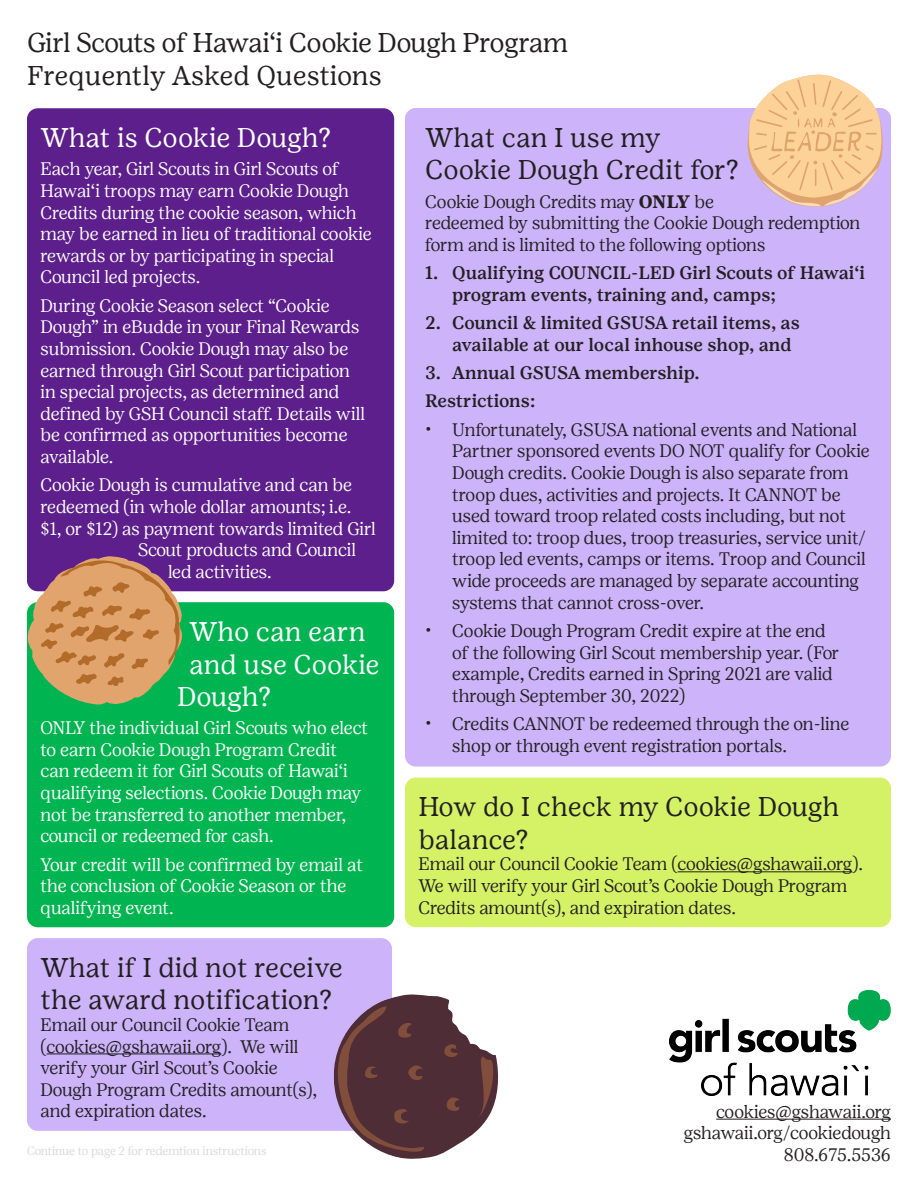
<style>
.page{position:relative;width:918px;height:1188px;background:#fff}
.page>*{position:absolute;margin:0;border:0;box-sizing:border-box;transform-origin:0 0}
.t1{font:27px/32.4px "Girl Scout Text";letter-spacing:-.01em;color:#231f20}
.t2{font:27px "Girl Scout Text";color:#fff}
.t3{font:27px "Girl Scout Text";letter-spacing:-.035em;color:#231f20}
.t4{font:300 18px/21.6px "Girl Scout Display";color:#231f20}
.t5{font:300 18px/21.6px "Girl Scout Display";color:#fff}
.t6{font:500 18px/21.6px "Girl Scout Text";color:#231f20}
.t7{font:300 12px "Girl Scout Display";letter-spacing:-.01em;color:#d9d9d9}
.s1{font-family:"Girl Scout Display";font-weight:300}
.s2{font-family:"Girl Scout Text";font-weight:700}
</style>
<div class="page">
<div style="left:405px;top:108px;width:486px;height:659px;background:#ccb3fa;border-radius:11px"></div>
<hr style="left:716px;top:1119px;width:175px;height:1px;background:#231f20">
<div style="left:27px;top:108px;width:367px;height:483px;background:#5c1f8b;border-radius:11px"></div>
<svg style="left:747px;top:74px;width:136px;height:133px"></svg>
<div style="left:27px;top:602px;width:367px;height:325px;background:#00b451;border-radius:11px"></div>
<img style="left:669px;top:990px;width:222px;height:106px">
<div style="left:27px;top:938px;width:365px;height:193px;background:#ccb3fa;border-radius:11px"></div>
<hr style="left:47px;top:1053px;width:174px;height:1px;background:#231f20">
<div style="left:405px;top:778px;width:486px;height:149px;background:#d5f267;border-radius:11px"></div>
<hr style="left:678px;top:871px;width:174px;height:1px;background:#231f20">
<svg style="left:27px;top:556px;width:157px;height:149px"></svg>
<svg style="left:334px;top:994px;width:164px;height:165px"></svg>
<p class="t3" style="left:27px;top:27px;width:543px">Girl Scouts of Hawai<span class="s1">‘</span>i Cookie Dough Program</p>
<p class="t1" style="left:27px;top:59px;width:356px">Frequently Asked Questions</p>
<p class="t2" style="left:40px;top:121px;width:292px">What is Cookie Dough?</p>
<p class="t5" style="left:40px;top:158px;width:333px">Each year, Girl Scouts in Girl Scouts of Hawai‘i troops may earn Cookie Dough Credits during the cookie season, which may be earned in lieu of traditional cookie rewards or by participating in special Council led projects.</p>
<p class="t5" style="left:40px;top:294px;width:326px">During Cookie Season select “Cookie Dough” in eBudde in your Final Rewards submission. Cookie Dough may also be earned through Girl Scout participation in special projects, as determined and defined by GSH Council staff. Details will be confirmed as opportunities become available.</p>
<p class="t5" style="left:40px;top:474px;width:313px">Cookie Dough is cumulative and can be</p>
<p class="t5" style="left:40px;top:496px;width:312px">redeemed (in whole dollar amounts; i.e.</p>
<p class="t5" style="left:40px;top:517px;width:337px">$1, or $12) as payment towards limited Girl</p>
<p class="t5" style="left:138px;top:539px;width:220px">Scout products and Council</p>
<p class="t5" style="left:168px;top:560px;width:105px">led activities.</p>
<p class="t2" style="left:189px;top:615px;width:178px">Who can earn</p>
<p class="t2" style="left:189px;top:648px;width:192px">and use Cookie</p>
<p class="t2" style="left:177px;top:680px;width:96px">Dough?</p>
<p class="t5" style="left:40px;top:717px;width:329px">ONLY the individual Girl Scouts who elect to earn Cookie Dough Program Credit can redeem it for Girl Scouts of Hawai‘i qualifying selections. Cookie Dough may not be transferred to another member, council or redeemed for cash.</p>
<p class="t5" style="left:40px;top:853px;width:324px">Your credit will be confirmed by email at the conclusion of Cookie Season or the qualifying event.</p>
<p class="t1" style="left:40px;top:951px;width:304px">What if I did not receive the award notification?</p>
<p class="t4" style="left:40px;top:1014px;width:278px">Email our Council Cookie Team (cookies@gshawaii.org). We will verify your Girl Scout’s Cookie<br>Dough Program Credits amount(s), and expiration dates.</p>
<p class="t7" style="left:27px;top:1144px;width:241px">Continue to page 2 for redemtion instructions</p>
<p class="t1" style="left:425px;top:121px;width:315px">What can I use my<br>Cookie Dough Credit for?</p>
<p class="t4" style="left:425px;top:190px;width:437px">Cookie Dough Credits may <span class="s2">ONLY</span> be<br>redeemed by submitting the Cookie Dough redemption form and is limited to the following options</p>
<p class="t6" style="left:452px;top:262px;width:414px;text-indent:-27px">1. Qualifying COUNCIL-LED Girl Scouts of Hawai‘i program events, training and, camps;</p>
<p class="t6" style="left:452px;top:312px;width:349px;text-indent:-27px">2. Council &amp; limited GSUSA retail items, as available at our local inhouse shop, and</p>
<p class="t6" style="left:425px;top:362px;width:276px">3. Annual GSUSA membership.</p>
<p class="t6" style="left:425px;top:390px;width:112px">Restrictions:</p>
<p class="t4" style="left:452px;top:418px;width:419px;text-indent:-27px">• Unfortunately, GSUSA national events and National Partner sponsored events DO NOT qualify for Cookie Dough credits. Cookie Dough is also separate from troop dues, activities and projects. It CANNOT be used toward troop related costs including, but not limited to: troop dues, troop treasuries, service unit/ troop led events, camps or items. Troop and Council wide proceeds are managed by separate accounting systems that cannot cross-over.</p>
<p class="t4" style="left:452px;top:620px;width:389px;text-indent:-27px">• Cookie Dough Program Credit expire at the end of the following Girl Scout membership year. (For example, Credits earned in Spring 2021 are valid through September 30, 2022)</p>
<p class="t4" style="left:452px;top:713px;width:398px;text-indent:-27px">• Credits CANNOT be redeemed through the on-line shop or through event registration portals.</p>
<p class="t1" style="left:418px;top:790px;width:422px">How do I check my Cookie Dough balance?</p>
<p class="t4" style="left:418px;top:853px;width:446px">Email our Council Cookie Team (cookies@gshawaii.org).<br>We will verify your Girl Scout’s Cookie Dough Program<br>Credits amount(s), and expiration dates.</p>
<p class="t4" style="left:716px;top:1100px;width:176px">cookies@gshawaii.org</p>
<p class="t4" style="left:684px;top:1122px;width:209px;text-align:right">gshawaii.org/cookiedough<br>808.675.5536</p>
</div>
